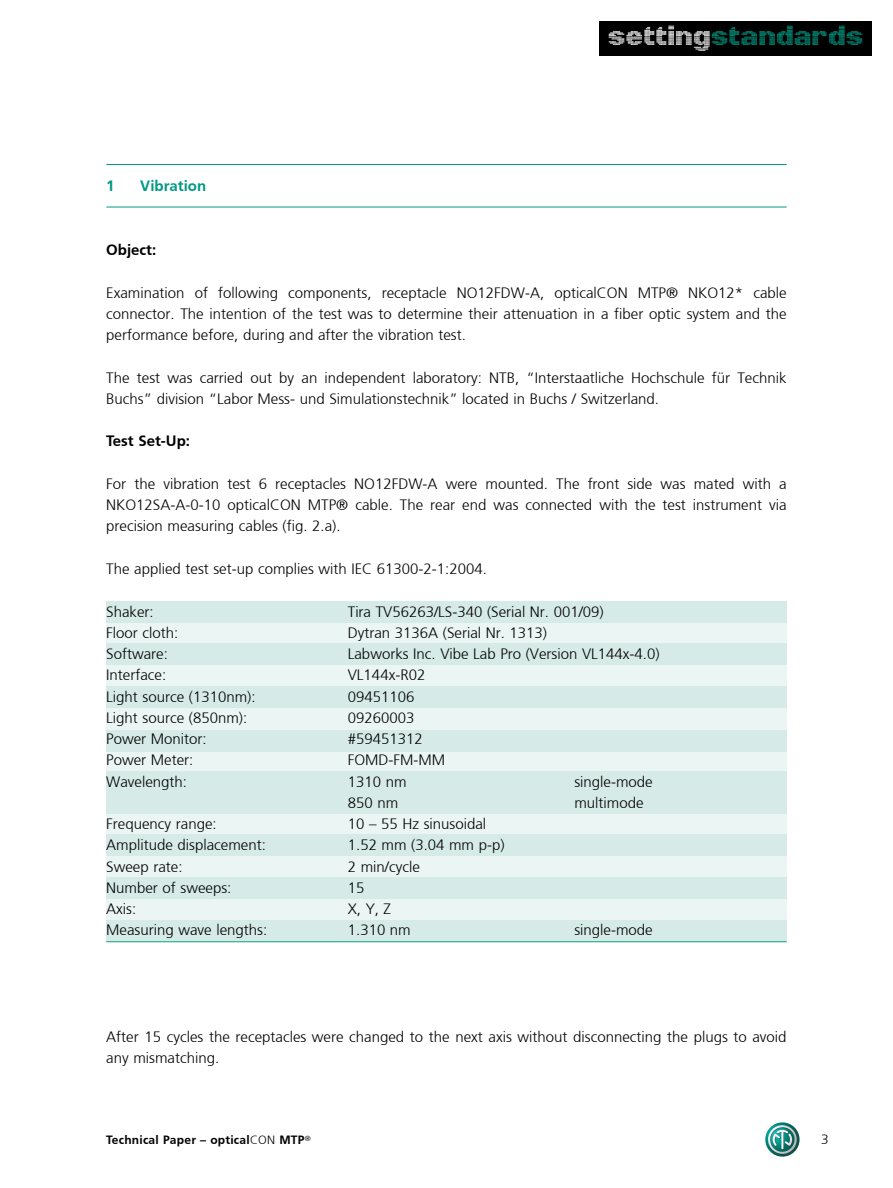
<style>
.page{position:relative;width:893px;height:1188px;background:#fff}
.page>*{position:absolute;margin:0;border:0;box-sizing:border-box;transform-origin:0 0}
.t1{font:700 27px "Punkt LT";letter-spacing:.025em;color:#009982}
.t2{font:300 15px/21.3px "Frutiger";color:#000;text-align:justify}
.t3{font:700 15px "Frutiger";color:#000}
.t4{font:700 15px "Frutiger";color:#009982}
.t5{font:300 13.5px "Frutiger";color:#000}
.t6{font:700 12px "Frutiger";letter-spacing:.02em;color:#000}
.s1{color:#fff}
.s2{font-weight:300}
</style>
<div class="page">
<img style="left:765px;top:1122px;width:34px;height:35px;border-radius:17px">
<div style="left:600px;top:21px;width:272px;height:34px;background:#000"></div>
<div style="left:106px;top:602px;width:681px;height:339px;background:#ebf5f4"></div>
<div style="left:106px;top:602px;width:681px;height:21px;background:#d6ebe7"></div>
<div style="left:106px;top:644px;width:681px;height:21px;background:#d6ebe7"></div>
<div style="left:106px;top:686px;width:681px;height:21px;background:#d6ebe7"></div>
<div style="left:106px;top:730px;width:681px;height:22px;background:#d6ebe7"></div>
<div style="left:106px;top:771px;width:681px;height:43px;background:#d6ebe7"></div>
<div style="left:106px;top:835px;width:681px;height:21px;background:#d6ebe7"></div>
<div style="left:106px;top:877px;width:681px;height:21px;background:#d6ebe7"></div>
<div style="left:106px;top:921px;width:681px;height:20px;background:#d6ebe7"></div>
<hr style="left:106px;top:164px;width:681px;height:1px;background:#009982">
<hr style="left:106px;top:207px;width:681px;height:1px;background:#009982">
<hr style="left:106px;top:941px;width:681px;height:1px;background:#009982">
<p class="t4" style="left:106px;top:177px;width:10px">1</p>
<p class="t4" style="left:140px;top:177px;width:67px">Vibration</p>
<h1 class="t1" style="left:608px;top:26px;width:256px"><span class="s1">setting</span>standards</h1>
<p class="t3" style="left:106px;top:241px;width:52px">Object:</p>
<p class="t2" style="left:106px;top:282px;width:682px">Examination of following components, receptacle NO12FDW-A, opticalCON MTP® NKO12* cable connector. The intention of the test was to determine their attenuation in a fiber optic system and the performance before, during and after the vibration test.</p>
<p class="t2" style="left:106px;top:367px;width:682px">The test was carried out by an independent laboratory: NTB, “Interstaatliche Hochschule für Technik<br>Buchs” division “Labor Mess- und Simulationstechnik” located in Buchs / Switzerland.</p>
<p class="t3" style="left:106px;top:432px;width:85px">Test Set-Up:</p>
<p class="t2" style="left:106px;top:473px;width:682px">For the vibration test 6 receptacles NO12FDW-A were mounted. The front side was mated with a NKO12SA-A-0-10 opticalCON MTP® cable. The rear end was connected with the test instrument via precision measuring cables (fig. 2.a).</p>
<p class="t2" style="left:106px;top:558px;width:382px">The applied test set-up complies with IEC 61300-2-1:2004.</p>
<p class="t2" style="left:106px;top:601px;width:49px">Shaker:</p>
<p class="t2" style="left:348px;top:601px;width:257px">Tira TV56263/LS-340 (Serial Nr. 001/09)</p>
<p class="t2" style="left:106px;top:622px;width:74px">Floor cloth:</p>
<p class="t2" style="left:348px;top:622px;width:201px">Dytran 3136A (Serial Nr. 1313)</p>
<p class="t2" style="left:106px;top:643px;width:63px">Software:</p>
<p class="t2" style="left:348px;top:643px;width:313px">Labworks Inc. Vibe Lab Pro (Version VL144x-4.0)</p>
<p class="t2" style="left:106px;top:664px;width:61px">Interface:</p>
<p class="t2" style="left:348px;top:664px;width:79px">VL144x-R02</p>
<p class="t2" style="left:106px;top:686px;width:151px">Light source (1310nm):</p>
<p class="t2" style="left:348px;top:686px;width:68px">09451106</p>
<p class="t2" style="left:106px;top:707px;width:142px">Light source (850nm):</p>
<p class="t2" style="left:348px;top:707px;width:68px">09260003</p>
<p class="t2" style="left:106px;top:728px;width:102px">Power Monitor:</p>
<p class="t2" style="left:348px;top:728px;width:77px">#59451312</p>
<p class="t2" style="left:106px;top:749px;width:89px">Power Meter:</p>
<p class="t2" style="left:348px;top:749px;width:99px">FOMD-FM-MM</p>
<p class="t2" style="left:106px;top:771px;width:82px">Wavelength:</p>
<p class="t2" style="left:348px;top:771px;width:60px">1310 nm</p>
<p class="t2" style="left:574px;top:771px;width:80px">single-mode</p>
<p class="t2" style="left:348px;top:792px;width:52px">850 nm</p>
<p class="t2" style="left:574px;top:792px;width:71px">multimode</p>
<p class="t2" style="left:106px;top:813px;width:112px">Frequency range:</p>
<p class="t2" style="left:348px;top:813px;width:140px">10 – 55 Hz sinusoidal</p>
<p class="t2" style="left:106px;top:834px;width:161px">Amplitude displacement:</p>
<p class="t2" style="left:348px;top:834px;width:158px">1.52 mm (3.04 mm p-p)</p>
<p class="t2" style="left:106px;top:856px;width:78px">Sweep rate:</p>
<p class="t2" style="left:348px;top:856px;width:74px">2 min/cycle</p>
<p class="t2" style="left:106px;top:877px;width:127px">Number of sweeps:</p>
<p class="t2" style="left:348px;top:877px;width:18px">15</p>
<p class="t2" style="left:106px;top:898px;width:31px">Axis:</p>
<p class="t2" style="left:348px;top:898px;width:45px">X, Y, Z</p>
<p class="t2" style="left:106px;top:920px;width:162px">Measuring wave lengths:</p>
<p class="t2" style="left:348px;top:920px;width:64px">1.310 nm</p>
<p class="t2" style="left:574px;top:920px;width:80px">single-mode</p>
<p class="t2" style="left:106px;top:1026px;width:682px">After 15 cycles the receptacles were changed to the next axis without disconnecting the plugs to avoid any mismatching.</p>
<p class="t6" style="left:106px;top:1133px;width:206px">Technical Paper – optical<span class="s2">CON</span> MTP<sup>®</sup></p>
<p class="t5" style="left:821px;top:1132px;width:9px">3</p>
</div>
